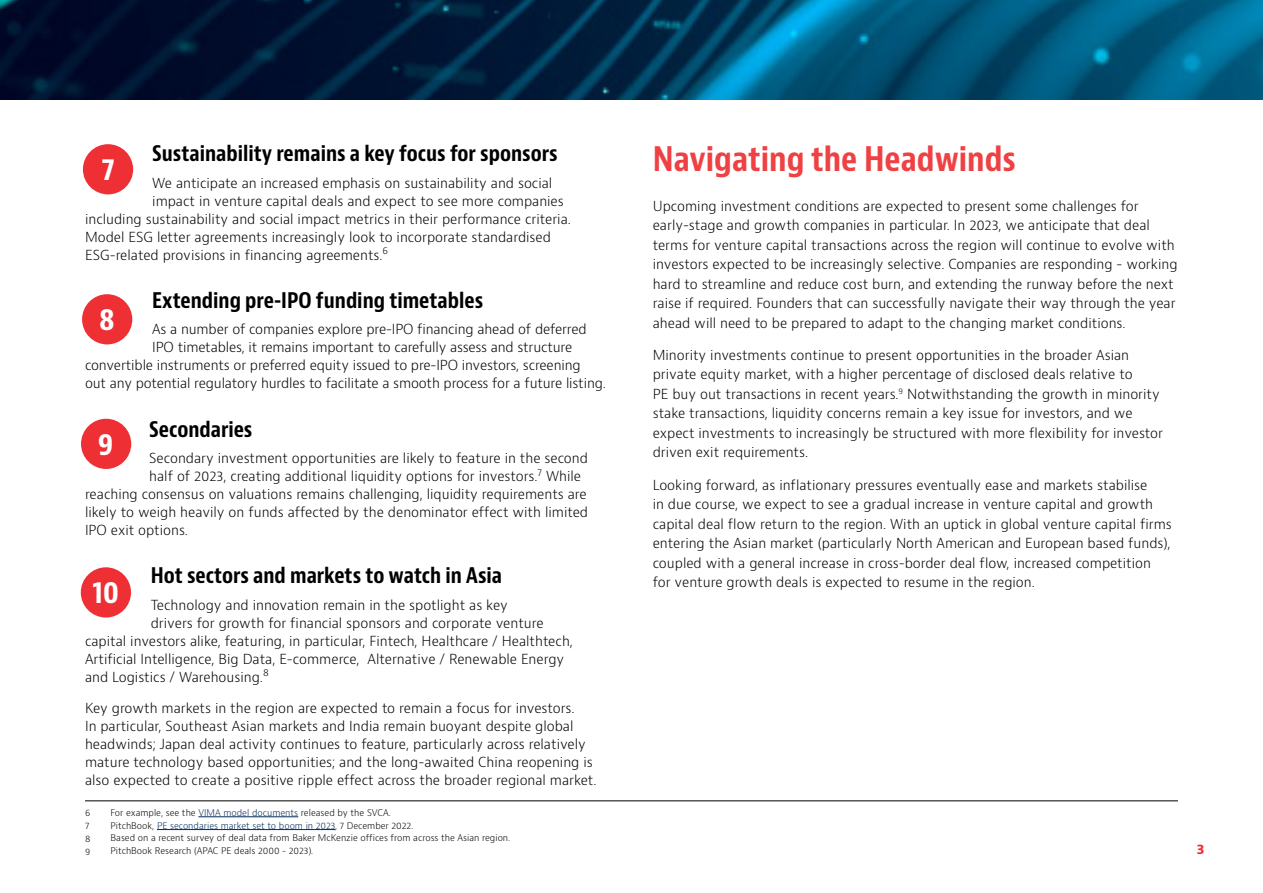
<style>
.page{position:relative;width:1263px;height:893px;background:#fff}
.page>*{position:absolute;margin:0;border:0;box-sizing:border-box;transform-origin:0 0}
.t1{font:700 condensed 33px "Baker Mc Kenzie Bernini";color:#ef4143}
.t2{font:700 condensed 30px "Baker Mc Kenzie Bernini";color:#fff}
.t3{font:700 condensed 21px "Baker Mc Kenzie Bernini";color:#000}
.t4{font:300 13.5px/19.5px "Baker Mc Kenzie Bernini";color:#000}
.t5{font:700 13.5px "Baker Mc Kenzie Bernini";color:#ee3035}
.t6{font:300 9px/12.8px "Baker Mc Kenzie Bernini";color:#000}
.s1{color:#002b5a}
</style>
<div class="page">
<hr style="left:198px;top:816px;width:100px;height:1px;background:#002b5a">
<hr style="left:157px;top:829px;width:178px;height:1px;background:#002b5a">
<img style="left:0;top:0;width:1263px;height:100px">
<hr style="left:85px;top:800px;width:1093px;height:1px;background:#000">
<div style="left:82px;top:294px;width:50px;height:50px;background:#ee3035;border-radius:50%"></div>
<div style="left:83px;top:144px;width:50px;height:50px;background:#ee3035;border-radius:50%"></div>
<div style="left:81px;top:419px;width:50px;height:50px;background:#ee3035;border-radius:50%"></div>
<div style="left:81px;top:567px;width:50px;height:50px;background:#ee3035;border-radius:50%"></div>
<h3 class="t3" style="left:152px;top:141px;width:407px">Sustainability remains a key focus for sponsors</h3>
<p class="t4" style="left:152px;top:173px;width:402px">We anticipate an increased emphasis on sustainability and social</p>
<p class="t4" style="left:152px;top:191px;width:413px">impact in venture capital deals and expect to see more companies</p>
<p class="t4" style="left:85px;top:209px;width:487px">including sustainability and social impact metrics in their performance criteria.</p>
<p class="t4" style="left:85px;top:227px;width:467px">Model ESG letter agreements increasingly look to incorporate standardised</p>
<p class="t4" style="left:85px;top:245px;width:305px">ESG-related provisions in financing agreements.<sup>6</sup></p>
<h3 class="t3" style="left:152px;top:287px;width:332px">Extending pre-IPO funding timetables</h3>
<p class="t4" style="left:152px;top:320px;width:436px">As a number of companies explore pre-IPO financing ahead of deferred</p>
<p class="t4" style="left:152px;top:338px;width:422px">IPO timetables, it remains important to carefully assess and structure</p>
<p class="t4" style="left:85px;top:356px;width:497px">convertible instruments or preferred equity issued to pre-IPO investors, screening</p>
<p class="t4" style="left:85px;top:374px;width:522px">out any potential regulatory hurdles to facilitate a smooth process for a future listing.</p>
<h3 class="t3" style="left:149px;top:416px;width:105px">Secondaries</h3>
<p class="t4" style="left:149px;top:449px;width:440px">Secondary investment opportunities are likely to feature in the second</p>
<p class="t4" style="left:149px;top:467px;width:433px">half of 2023, creating additional liquidity options for investors.<sup>7</sup> While</p>
<p class="t4" style="left:85px;top:485px;width:503px">reaching consensus on valuations remains challenging, liquidity requirements are</p>
<p class="t4" style="left:85px;top:503px;width:505px">likely to weigh heavily on funds affected by the denominator effect with limited</p>
<p class="t4" style="left:85px;top:521px;width:104px">IPO exit options.</p>
<h3 class="t3" style="left:151px;top:563px;width:353px">Hot sectors and markets to watch in Asia</h3>
<p class="t4" style="left:151px;top:595px;width:358px">Technology and innovation remain in the spotlight as key</p>
<p class="t4" style="left:151px;top:613px;width:394px">drivers for growth for financial sponsors and corporate venture</p>
<p class="t4" style="left:85px;top:631px;width:489px">capital investors alike, featuring, in particular, Fintech, Healthcare / Healthtech,</p>
<p class="t4" style="left:85px;top:649px;width:481px">Artificial Intelligence, Big Data, E-commerce, Alternative / Renewable Energy</p>
<p class="t4" style="left:85px;top:667px;width:185px">and Logistics / Warehousing.<sup>8</sup></p>
<p class="t4" style="left:85px;top:699px;width:513px;line-height:18px">Key growth markets in the region are expected to remain a focus for investors.<br>In particular, Southeast Asian markets and India remain buoyant despite global headwinds; Japan deal activity continues to feature, particularly across relatively mature technology based opportunities; and the long-awaited China reopening is also expected to create a positive ripple effect across the broader regional market.</p>
<p class="t6" style="left:111px;top:806px;width:401px">For example, see the <span class="s1">VIMA model documents</span> released by the SVCA.<br>PitchBook, <span class="s1">PE secondaries market set to boom in 2023</span>, 7 December 2022.<br>Based on a recent survey of deal data from Baker McKenzie offices from across the Asian region.<br>PitchBook Research (APAC PE deals 2000 - 2023).</p>
<h2 class="t2" style="left:102px;top:151px;width:14px">7</h2>
<h2 class="t2" style="left:99px;top:301px;width:17px">8</h2>
<h2 class="t2" style="left:98px;top:425px;width:17px">9</h2>
<h2 class="t2" style="left:92px;top:574px;width:28px">10</h2>
<p class="t6" style="left:85px;top:807px;width:7px">6<br>7<br>8<br>9</p>
<h1 class="t1" style="left:653px;top:139px;width:365px">Navigating the Headwinds</h1>
<p class="t4" style="left:653px;top:196px;width:526px">Upcoming investment conditions are expected to present some challenges for early-stage and growth companies in particular. In 2023, we anticipate that deal terms for venture capital transactions across the region will continue to evolve with investors expected to be increasingly selective. Companies are responding - working hard to streamline and reduce cost burn, and extending the runway before the next raise if required. Founders that can successfully navigate their way through the year ahead will need to be prepared to adapt to the changing market conditions.</p>
<p class="t4" style="left:653px;top:345px;width:512px">Minority investments continue to present opportunities in the broader Asian private equity market, with a higher percentage of disclosed deals relative to<br>PE buy out transactions in recent years.<sup>9</sup> Notwithstanding the growth in minority stake transactions, liquidity concerns remain a key issue for investors, and we expect investments to increasingly be structured with more flexibility for investor driven exit requirements.</p>
<p class="t4" style="left:653px;top:475px;width:521px">Looking forward, as inflationary pressures eventually ease and markets stabilise<br>in due course, we expect to see a gradual increase in venture capital and growth capital deal flow return to the region. With an uptick in global venture capital firms entering the Asian market (particularly North American and European based funds), coupled with a general increase in cross-border deal flow, increased competition for venture growth deals is expected to resume in the region.</p>
<p class="t5" style="left:1197px;top:840px;width:9px">3</p>
</div>
